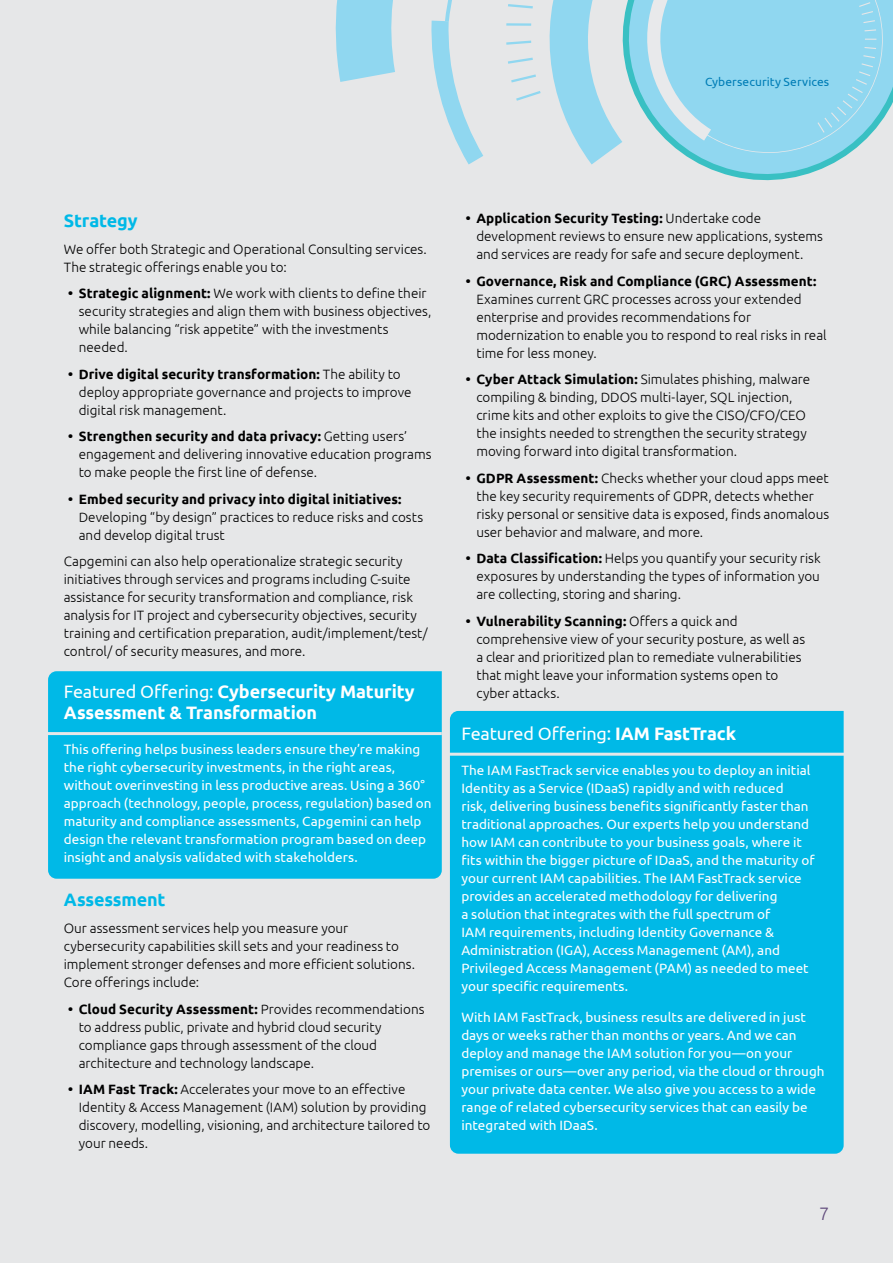
<style>
.page{position:relative;width:893px;height:1263px;background:#e6e7e8}
.page>*{position:absolute;margin:0;border:0;box-sizing:border-box;transform-origin:0 0}
.t1{font:700 18px/21px "Ubuntu";letter-spacing:-.01em;color:#fff}
.t2{font:18px "Ubuntu";letter-spacing:-.01em;color:#fff}
.t3{font:700 18px "Ubuntu";letter-spacing:-.01em;color:#00b9e7}
.t4{font:300 18px "Ubuntu";color:#5d4779}
.t5{font:300 13.5px/18px "Ubuntu";color:#000}
.t6{font:13.5px/18px "Ubuntu";color:#fff}
.t7{font:700 13.5px "Ubuntu";letter-spacing:.005em;color:#000}
.t8{font:12px "Ubuntu";letter-spacing:.01em;color:#007db6}
.s1{font-weight:700}
.s2{font-weight:400}
</style>
<div class="page">
<div style="left:48px;top:671px;width:394px;height:208px;background:#00b9e7"></div>
<div style="left:450px;top:711px;width:394px;height:443px;background:#00b9e7"></div>
<hr style="left:41px;top:732px;width:401px;height:3px;background:#e6e7e8">
<hr style="left:448px;top:753px;width:401px;height:3px;background:#e6e7e8">
<svg style="left:700px;top:0;width:193px;height:181px"></svg>
<svg style="left:335px;top:0;width:551px;height:164px"></svg>
<p class="t8" style="left:705px;top:74px;width:126px">Cybersecurity Services</p>
<h1 class="t3" style="left:64px;top:209px;width:75px">Strategy</h1>
<p class="t5" style="left:64px;top:239px;width:365px">We offer both Strategic and Operational Consulting services.<br>The strategic offerings enable you to:</p>
<p class="t5" style="left:79px;top:284px;width:354px;text-indent:-11px"><span class="s1">• Strategic alignment:</span> We work with clients to define their security strategies and align them with business objectives, while balancing “risk appetite” with the investments needed.</p>
<p class="t5" style="left:79px;top:364px;width:334px;text-indent:-11px"><span class="s1">• Drive digital security transformation:</span> The ability to deploy appropriate governance and projects to improve digital risk management.</p>
<p class="t5" style="left:79px;top:427px;width:354px;text-indent:-11px"><span class="s1">• Strengthen security and data privacy:</span> Getting users’ engagement and delivering innovative education programs to make people the first line of defense.</p>
<p class="t7" style="left:68px;top:491px;width:335px">• Embed security and privacy into digital initiatives:</p>
<p class="t5" style="left:79px;top:507px;width:346px">Developing “by design” practices to reduce risks and costs and develop digital trust</p>
<p class="t5" style="left:64px;top:552px;width:365px">Capgemini can also help operationalize strategic security initiatives through services and programs including C-suite assistance for security transformation and compliance, risk analysis for IT project and cybersecurity objectives, security training and certification preparation, audit/implement/test/ control/ of security measures, and more.</p>
<h1 class="t1" style="left:64px;top:681px;width:352px"><span class="s2">Featured Offering:</span> Cybersecurity Maturity<br>Assessment &amp; Transformation</h1>
<p class="t6" style="left:64px;top:740px;width:369px">This offering helps business leaders ensure they’re making the right cybersecurity investments, in the right areas, without overinvesting in less productive areas. Using a 360° approach (technology, people, process, regulation) based on maturity and compliance assessments, Capgemini can help design the relevant transformation program based on deep insight and analysis validated with stakeholders.</p>
<h1 class="t3" style="left:64px;top:889px;width:103px">Assessment</h1>
<p class="t5" style="left:64px;top:919px;width:353px">Our assessment services help you measure your cybersecurity capabilities skill sets and your readiness to implement stronger defenses and more efficient solutions.<br>Core offerings include:</p>
<p class="t5" style="left:79px;top:999px;width:347px;text-indent:-11px"><span class="s1">• Cloud Security Assessment:</span> Provides recommendations to address public, private and hybrid cloud security compliance gaps through assessment of the cloud architecture and technology landscape.</p>
<p class="t5" style="left:79px;top:1080px;width:353px;text-indent:-11px"><span class="s1">• IAM Fast Track:</span> Accelerates your move to an effective Identity &amp; Access Management (IAM) solution by providing discovery, modelling, visioning, and architecture tailored to your needs.</p>
<p class="t5" style="left:476px;top:209px;width:348px;text-indent:-11px"><span class="s1">• Application Security Testing:</span> Undertake code development reviews to ensure new applications, systems and services are ready for safe and secure deployment.</p>
<p class="t7" style="left:466px;top:273px;width:352px">• Governance, Risk and Compliance (GRC) Assessment:</p>
<p class="t5" style="left:476px;top:289px;width:352px">Examines current GRC processes across your extended enterprise and provides recommendations for modernization to enable you to respond to real risks in real time for less money.</p>
<p class="t5" style="left:476px;top:370px;width:335px;text-indent:-11px"><span class="s1">• Cyber Attack Simulation:</span> Simulates phishing, malware compiling &amp; binding, DDOS multi-layer, SQL injection, crime kits and other exploits to give the CISO/CFO/CEO the insights needed to strengthen the security strategy moving forward into digital transformation.</p>
<p class="t5" style="left:476px;top:468px;width:354px;text-indent:-11px"><span class="s1">• GDPR Assessment:</span> Checks whether your cloud apps meet the key security requirements of GDPR, detects whether risky personal or sensitive data is exposed, finds anomalous user behavior and malware, and more.</p>
<p class="t5" style="left:476px;top:549px;width:346px;text-align:justify;text-indent:-11px"><span class="s1">• Data Classification:</span> Helps you quantify your security risk exposures by understanding the types of information you are collecting, storing and sharing.</p>
<p class="t5" style="left:476px;top:611px;width:330px;text-indent:-11px"><span class="s1">• Vulnerability Scanning:</span> Offers a quick and comprehensive view of your security posture, as well as a clear and prioritized plan to remediate vulnerabilities that might leave your information systems open to cyber attacks.</p>
<h1 class="t2" style="left:461px;top:723px;width:276px">Featured Offering: <span class="s1">IAM FastTrack</span></h1>
<p class="t6" style="left:461px;top:761px;width:355px">The IAM FastTrack service enables you to deploy an initial Identity as a Service (IDaaS) rapidly and with reduced<br>risk, delivering business benefits significantly faster than traditional approaches. Our experts help you understand how IAM can contribute to your business goals, where it fits within the bigger picture of IDaaS, and the maturity of your current IAM capabilities. The IAM FastTrack service provides an accelerated methodology for delivering<br>a solution that integrates with the full spectrum of<br>IAM requirements, including Identity Governance &amp; Administration (IGA), Access Management (AM), and Privileged Access Management (PAM) as needed to meet your specific requirements.</p>
<p class="t6" style="left:461px;top:1007px;width:365px">With IAM FastTrack, business results are delivered in just days or weeks rather than months or years. And we can deploy and manage the IAM solution for you—on your premises or ours—over any period, via the cloud or through your private data center. We also give you access to a wide range of related cybersecurity services that can easily be integrated with IDaaS.</p>
<h1 class="t4" style="left:819px;top:1203px;width:12px">7</h1>
</div>
